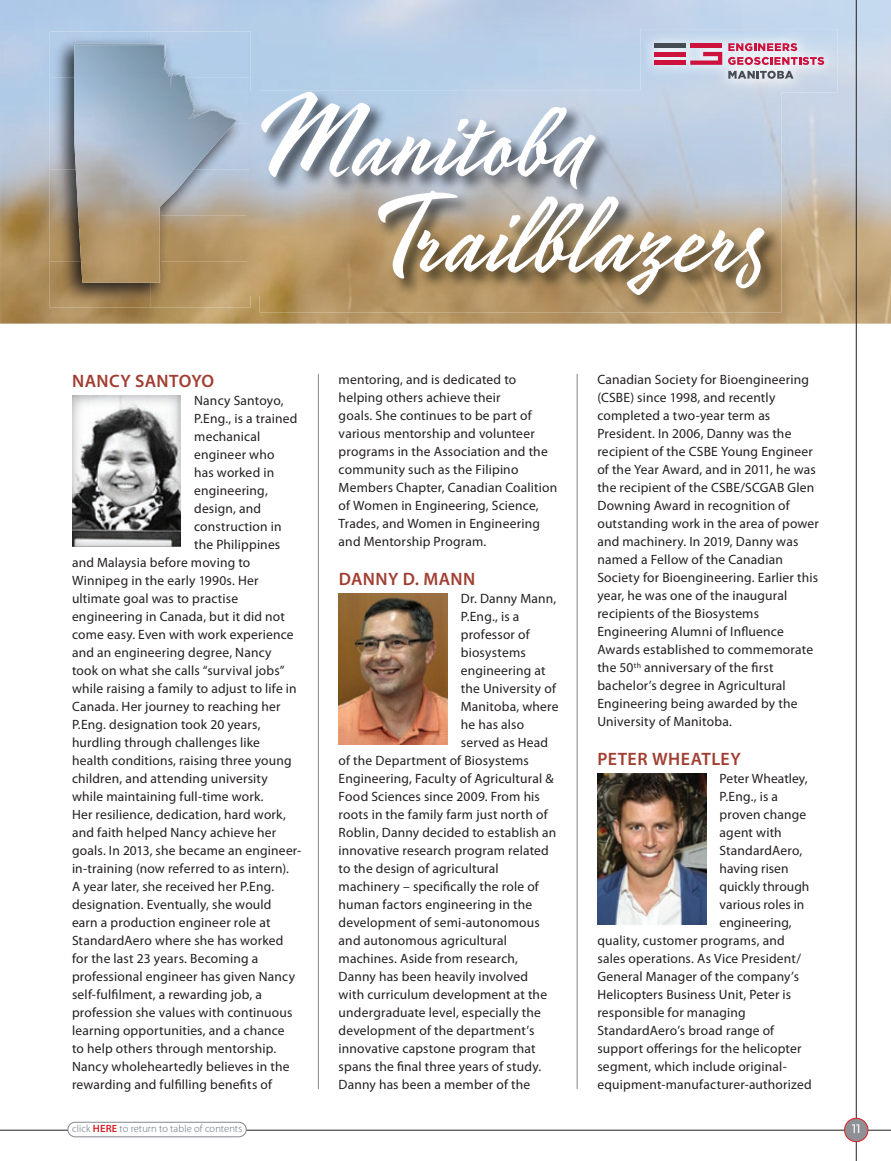
<style>
.page{position:relative;width:891px;height:1161px;background:#fff}
.page>*{position:absolute;margin:0;border:0;box-sizing:border-box;transform-origin:0 0}
.t1{font:108.75px/96.1px "Mojito";color:#fff}
.t2{font:600 18px "Myriad Pro";letter-spacing:.025em;color:#a13e31}
.t3{font:13.5px/18px "Myriad Pro";letter-spacing:.015em;color:#231f20}
.t4{font:500 13.5px "Agenda";color:#fff}
.t5{font:300 10.5px "Myriad Pro";letter-spacing:.01em;color:#616d75}
.s1{font-weight:600;color:#d91f26}
</style>
<div class="page">
<img style="left:0;top:46px;width:52px;height:278px">
<img style="left:787px;top:46px;width:104px;height:278px">
<img style="left:251px;top:92px;width:9px;height:203px">
<img style="left:734px;top:92px;width:53px;height:232px">
<img style="left:52px;top:295px;width:682px;height:29px">
<img style="left:260px;top:90px;width:521px;height:222px">
<img style="left:260px;top:191px;width:504px;height:104px">
<img style="left:50px;top:31px;width:100px;height:46px">
<img style="left:50px;top:77px;width:24px;height:92px">
<img style="left:50px;top:169px;width:24px;height:92px">
<img style="left:237px;top:215px;width:10px;height:46px">
<img style="left:50px;top:261px;width:201px;height:46px">
<img style="left:247px;top:191px;width:4px;height:104px">
<img style="left:74px;top:44px;width:93px;height:1px">
<img style="left:74px;top:45px;width:163px;height:238px">
<hr style="left:577px;top:374px;width:1px;height:715px;background:#84878d">
<hr style="left:318px;top:374px;width:1px;height:715px;background:#84878d">
<img style="left:72px;top:395px;width:109px;height:151px">
<img style="left:339px;top:593px;width:108px;height:151px">
<img style="left:597px;top:773px;width:109px;height:151px">
<hr style="left:0;top:1130px;width:891px;height:1px;background:#231f20">
<hr style="left:856px;top:0;width:1px;height:1161px;background:#231f20">
<div style="left:845px;top:1118px;width:23px;height:24px;background:#8e9095;border-radius:50%"></div>
<div style="left:844px;top:1118px;width:24px;height:24px;border:1px solid #d91f26;border-radius:50%"></div>
<div style="left:68px;top:1122px;width:178px;height:15px;background:#fff;border-radius:7px"></div>
<div style="left:68px;top:1122px;width:178px;height:15px;border:1px solid #84878d;border-radius:7px"></div>
<img style="left:640px;top:29px;width:198px;height:63px">
<img style="left:640px;top:90px;width:141px;height:2px">
<div style="left:654px;top:43px;width:32px;height:5px;background:#464b54"></div>
<hr style="left:654px;top:52px;width:32px;height:4px;background:#cd123d">
<hr style="left:654px;top:61px;width:32px;height:4px;background:#cd123d">
<div style="left:690px;top:43px;width:32px;height:5px;background:#cd123d"></div>
<svg style="left:690px;top:52px;width:32px;height:13px"></svg>
<svg style="left:728px;top:43px;width:69px;height:8px"></svg>
<svg style="left:728px;top:71px;width:66px;height:8px"></svg>
<svg style="left:728px;top:57px;width:96px;height:8px"></svg>
<h1 class="t1" style="left:367px;top:91px;width:396px;text-indent:-120px">Manitoba<br>Trailblazers</h1>
<h2 class="t2" style="left:72px;top:370px;width:143px">NANCY SANTOYO</h2>
<p class="t3" style="left:194px;top:391px;width:91px">Nancy Santoyo,</p>
<p class="t3" style="left:194px;top:409px;width:105px">P.Eng., is a trained</p>
<p class="t3" style="left:194px;top:427px;width:68px">mechanical</p>
<p class="t3" style="left:194px;top:445px;width:82px">engineer who</p>
<p class="t3" style="left:194px;top:463px;width:82px">has worked in</p>
<p class="t3" style="left:194px;top:481px;width:75px">engineering,</p>
<p class="t3" style="left:194px;top:499px;width:68px">design, and</p>
<p class="t3" style="left:194px;top:517px;width:89px">construction in</p>
<p class="t3" style="left:194px;top:535px;width:88px">the Philippines</p>
<p class="t3" style="left:72px;top:553px;width:180px">and Malaysia before moving to</p>
<p class="t3" style="left:72px;top:571px;width:188px">Winnipeg in the early 1990s. Her</p>
<p class="t3" style="left:72px;top:589px;width:168px">ultimate goal was to practise</p>
<p class="t3" style="left:72px;top:607px;width:215px">engineering in Canada, but it did not</p>
<p class="t3" style="left:72px;top:625px;width:223px">come easy. Even with work experience</p>
<p class="t3" style="left:72px;top:643px;width:201px">and an engineering degree, Nancy</p>
<p class="t3" style="left:72px;top:661px;width:214px">took on what she calls “survival jobs”</p>
<p class="t3" style="left:72px;top:679px;width:226px">while raising a family to adjust to life in</p>
<p class="t3" style="left:72px;top:697px;width:210px">Canada. Her journey to reaching her</p>
<p class="t3" style="left:72px;top:715px;width:190px">P.Eng. designation took 20 years,</p>
<p class="t3" style="left:72px;top:733px;width:189px">hurdling through challenges like</p>
<p class="t3" style="left:72px;top:751px;width:221px">health conditions, raising three young</p>
<p class="t3" style="left:72px;top:769px;width:197px">children, and attending university</p>
<p class="t3" style="left:72px;top:787px;width:193px">while maintaining full-time work.</p>
<p class="t3" style="left:72px;top:805px;width:215px">Her resilience, dedication, hard work,</p>
<p class="t3" style="left:72px;top:823px;width:206px">and faith helped Nancy achieve her</p>
<p class="t3" style="left:72px;top:841px;width:231px">goals. In 2013, she became an engineer-</p>
<p class="t3" style="left:72px;top:859px;width:218px">in-training (now referred to as intern).</p>
<p class="t3" style="left:72px;top:877px;width:204px">A year later, she received her P.Eng.</p>
<p class="t3" style="left:72px;top:895px;width:201px">designation. Eventually, she would</p>
<p class="t3" style="left:72px;top:913px;width:200px">earn a production engineer role at</p>
<p class="t3" style="left:72px;top:931px;width:213px">StandardAero where she has worked</p>
<p class="t3" style="left:72px;top:949px;width:188px">for the last 23 years. Becoming a</p>
<p class="t3" style="left:72px;top:967px;width:225px">professional engineer has given Nancy</p>
<p class="t3" style="left:72px;top:985px;width:192px">self-fulfilment, a rewarding job, a</p>
<p class="t3" style="left:72px;top:1003px;width:222px">profession she values with continuous</p>
<p class="t3" style="left:72px;top:1021px;width:214px">learning opportunities, and a chance</p>
<p class="t3" style="left:72px;top:1039px;width:206px">to help others through mentorship.</p>
<p class="t3" style="left:72px;top:1057px;width:219px">Nancy wholeheartedly believes in the</p>
<p class="t3" style="left:72px;top:1075px;width:202px">rewarding and fulfilling benefits of</p>
<p class="t3" style="left:339px;top:370px;width:220px">mentoring, and is dedicated to helping others achieve their<br>goals. She continues to be part of various mentorship and volunteer programs in the Association and the community such as the Filipino<br>Members Chapter, Canadian Coalition of Women in Engineering, Science,<br>Trades, and Women in Engineering and Mentorship Program.</p>
<h2 class="t2" style="left:339px;top:568px;width:138px">DANNY D. MANN</h2>
<p class="t3" style="left:461px;top:589px;width:97px">Dr. Danny Mann,</p>
<p class="t3" style="left:461px;top:607px;width:60px">P.Eng., is a</p>
<p class="t3" style="left:461px;top:625px;width:70px">professor of</p>
<p class="t3" style="left:461px;top:643px;width:66px">biosystems</p>
<p class="t3" style="left:461px;top:661px;width:86px">engineering at</p>
<p class="t3" style="left:461px;top:679px;width:97px">the University of</p>
<p class="t3" style="left:461px;top:697px;width:99px">Manitoba, where</p>
<p class="t3" style="left:461px;top:715px;width:65px">he has also</p>
<p class="t3" style="left:461px;top:733px;width:89px">served as Head</p>
<p class="t3" style="left:339px;top:751px;width:192px">of the Department of Biosystems</p>
<p class="t3" style="left:339px;top:769px;width:217px">Engineering, Faculty of Agricultural &amp;</p>
<p class="t3" style="left:339px;top:787px;width:203px">Food Sciences since 2009. From his</p>
<p class="t3" style="left:339px;top:805px;width:211px">roots in the family farm just north of</p>
<p class="t3" style="left:339px;top:823px;width:219px">Roblin, Danny decided to establish an</p>
<p class="t3" style="left:339px;top:841px;width:212px">innovative research program related</p>
<p class="t3" style="left:339px;top:859px;width:162px">to the design of agricultural</p>
<p class="t3" style="left:339px;top:877px;width:202px">machinery – specifically the role of</p>
<p class="t3" style="left:339px;top:895px;width:195px">human factors engineering in the</p>
<p class="t3" style="left:339px;top:913px;width:203px">development of semi-autonomous</p>
<p class="t3" style="left:339px;top:931px;width:170px">and autonomous agricultural</p>
<p class="t3" style="left:339px;top:949px;width:181px">machines. Aside from research,</p>
<p class="t3" style="left:339px;top:967px;width:191px">Danny has been heavily involved</p>
<p class="t3" style="left:339px;top:985px;width:210px">with curriculum development at the</p>
<p class="t3" style="left:339px;top:1003px;width:204px">undergraduate level, especially the</p>
<p class="t3" style="left:339px;top:1021px;width:197px">development of the department’s</p>
<p class="t3" style="left:339px;top:1039px;width:199px">innovative capstone program that</p>
<p class="t3" style="left:339px;top:1057px;width:204px">spans the final three years of study.</p>
<p class="t3" style="left:339px;top:1075px;width:193px">Danny has been a member of the</p>
<p class="t3" style="left:597px;top:370px;width:223px">Canadian Society for Bioengineering (CSBE) since 1998, and recently completed a two-year term as President. In 2006, Danny was the recipient of the CSBE Young Engineer of the Year Award, and in 2011, he was the recipient of the CSBE/SCGAB Glen Downing Award in recognition of outstanding work in the area of power and machinery. In 2019, Danny was named a Fellow of the Canadian Society for Bioengineering. Earlier this year, he was one of the inaugural recipients of the Biosystems Engineering Alumni of Influence Awards established to commemorate the 50<sup>th</sup> anniversary of the first bachelor’s degree in Agricultural Engineering being awarded by the University of Manitoba.</p>
<h2 class="t2" style="left:598px;top:748px;width:145px">PETER WHEATLEY</h2>
<p class="t3" style="left:720px;top:769px;width:89px">Peter Wheatley,</p>
<p class="t3" style="left:720px;top:787px;width:60px">P.Eng., is a</p>
<p class="t3" style="left:720px;top:805px;width:88px">proven change</p>
<p class="t3" style="left:720px;top:823px;width:64px">agent with</p>
<p class="t3" style="left:720px;top:841px;width:84px">StandardAero,</p>
<p class="t3" style="left:720px;top:859px;width:71px">having risen</p>
<p class="t3" style="left:720px;top:877px;width:91px">quickly through</p>
<p class="t3" style="left:720px;top:895px;width:86px">various roles in</p>
<p class="t3" style="left:720px;top:913px;width:74px">engineering,</p>
<p class="t3" style="left:597px;top:931px;width:189px">quality, customer programs, and</p>
<p class="t3" style="left:597px;top:949px;width:205px">sales operations. As Vice President/</p>
<p class="t3" style="left:597px;top:967px;width:203px">General Manager of the company’s</p>
<p class="t3" style="left:597px;top:985px;width:195px">Helicopters Business Unit, Peter is</p>
<p class="t3" style="left:597px;top:1003px;width:150px">responsible for managing</p>
<p class="t3" style="left:597px;top:1021px;width:178px">StandardAero’s broad range of</p>
<p class="t3" style="left:597px;top:1039px;width:206px">support offerings for the helicopter</p>
<p class="t3" style="left:597px;top:1057px;width:191px">segment, which include original-</p>
<p class="t3" style="left:597px;top:1075px;width:216px">equipment-manufacturer-authorized</p>
<p class="t5" style="left:72px;top:1123px;width:172px">click <span class="s1">HERE</span> to return to table of contents</p>
<p class="t4" style="left:852px;top:1121px;width:10px">11</p>
</div>
